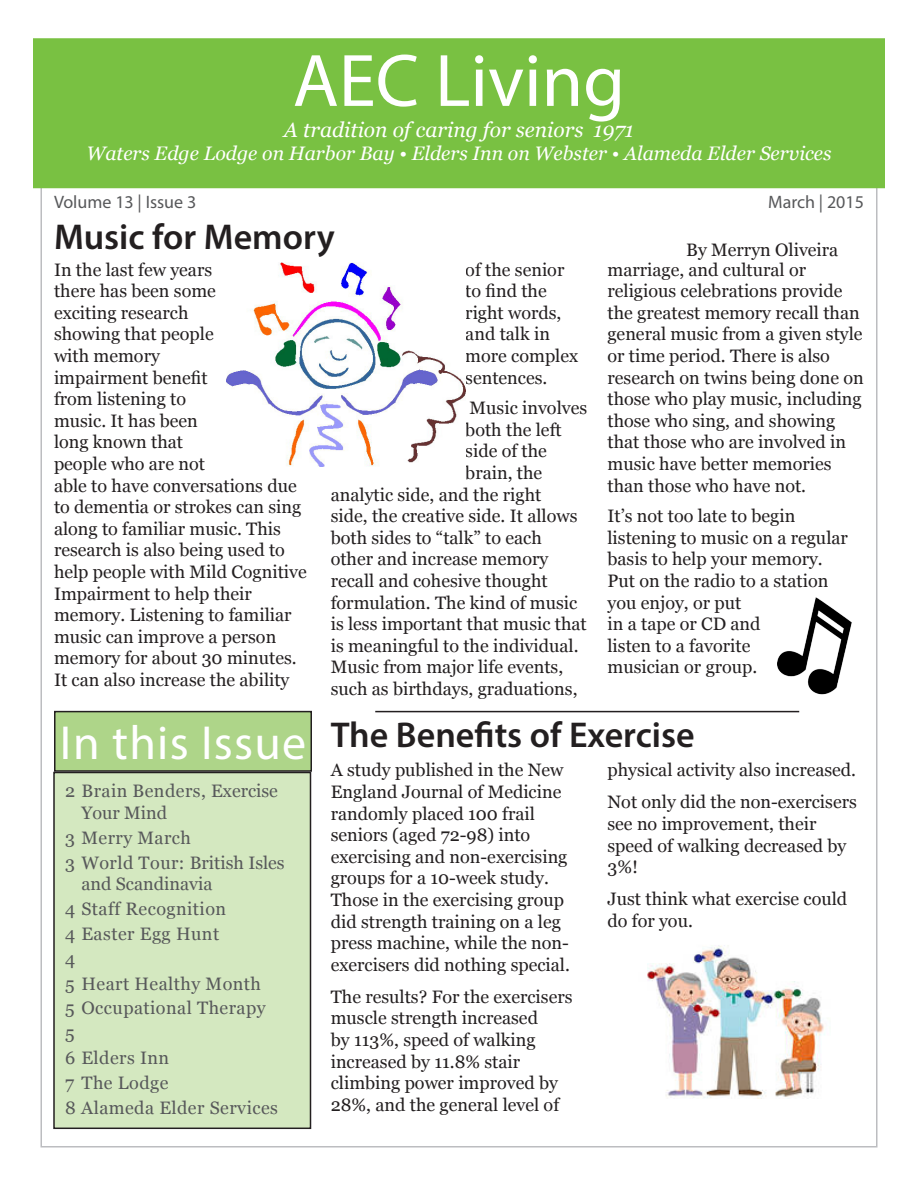
<style>
.page{position:relative;width:918px;height:1188px;background:#fff}
.page>*{position:absolute;margin:0;border:0;box-sizing:border-box;transform-origin:0 0}
.t1{font:75px "Myriad Pro";color:#fff}
.t2{font:48px "Myriad Pro";letter-spacing:.025em;color:#fff}
.t3{font:600 36px "Myriad Pro";color:#231f20}
.t4{font:italic 21px "Georgia";color:#fff}
.t5{font:italic 19.5px "Georgia";color:#fff}
.t6{font:18px/21.6px "Georgia";color:#231f20}
.t7{font:18px "Georgia";letter-spacing:.025em;color:#57585a}
.t8{font:18px/21.6px "Georgia";color:#57585a}
.t9{font:18px "Myriad Pro";color:#57585a}
</style>
<div class="page">
<div style="left:33px;top:38px;width:852px;height:150px;background:#79c142;border:2px solid #79c142"></div>
<div style="left:54px;top:772px;width:256px;height:356px;background:#d4e8c0"></div>
<div style="left:53px;top:772px;width:258px;height:357px;border:2px solid #231f20"></div>
<div style="left:55px;top:712px;width:256px;height:59px;background:#aed589"></div>
<div style="left:54px;top:711px;width:258px;height:61px;border:2px solid #231f20"></div>
<hr style="left:375px;top:711px;width:424px;height:1px;background:#231f20">
<img style="left:647px;top:945px;width:178px;height:154px">
<img style="left:226px;top:262px;width:239px;height:205px">
<img style="left:778px;top:598px;width:74px;height:97px">
<p class="t1" style="left:293px;top:34px;width:334px">AEC Living</p>
<p class="t4" style="left:284px;top:116px;width:351px">A tradition of caring for seniors 1971</p>
<p class="t5" style="left:86px;top:141px;width:747px">Waters Edge Lodge on Harbor Bay • Elders Inn on Webster • Alameda Elder Services</p>
<p class="t9" style="left:54px;top:191px;width:144px">Volume 13 | Issue 3</p>
<p class="t3" style="left:54px;top:214px;width:282px">Music for Memory</p>
<p class="t6" style="left:54px;top:259px;width:254px">In the last few years<br>there has been some<br>exciting research<br>showing that people<br>with memory<br>impairment benefit<br>from listening to<br>music. It has been<br>long known that<br>people who are not<br>able to have conversations due to dementia or strokes can sing along to familiar music. This research is also being used to help people with Mild Cognitive<br>Impairment to help their memory. Listening to familiar music can improve a person memory for about 30 minutes.<br>It can also increase the ability</p>
<p class="t6" style="left:465px;top:259px;width:114px">of the senior to find the right words, and talk in more complex sentences.</p>
<p class="t6" style="left:470px;top:398px;width:119px">Music involves</p>
<p class="t6" style="left:465px;top:419px;width:98px">both the left</p>
<p class="t6" style="left:465px;top:441px;width:83px">side of the</p>
<p class="t6" style="left:465px;top:462px;width:79px">brain, the</p>
<p class="t6" style="left:331px;top:484px;width:212px">analytic side, and the right</p>
<p class="t6" style="left:331px;top:506px;width:248px">side, the creative side. It allows</p>
<p class="t6" style="left:331px;top:527px;width:213px">both sides to “talk” to each</p>
<p class="t6" style="left:331px;top:549px;width:219px">other and increase memory</p>
<p class="t6" style="left:331px;top:570px;width:218px">recall and cohesive thought</p>
<p class="t6" style="left:331px;top:592px;width:248px">formulation. The kind of music</p>
<p class="t6" style="left:331px;top:614px;width:258px">is less important that music that</p>
<p class="t6" style="left:331px;top:635px;width:249px">is meaningful to the individual.</p>
<p class="t6" style="left:331px;top:657px;width:234px">Music from major life events,</p>
<p class="t6" style="left:331px;top:678px;width:248px">such as birthdays, graduations,</p>
<p class="t9" style="left:768px;top:191px;width:97px">March | 2015</p>
<p class="t6" style="left:686px;top:239px;width:154px">By Merryn Oliveira</p>
<p class="t6" style="left:608px;top:259px;width:258px">marriage, and cultural or religious celebrations provide the greatest memory recall than general music from a given style or time period. There is also research on twins being done on those who play music, including those who sing, and showing that those who are involved in music have better memories than those who have not.</p>
<p class="t6" style="left:608px;top:506px;width:242px">It’s not too late to begin listening to music on a regular basis to help your memory.<br>Put on the radio to a station you enjoy, or put<br>in a tape or CD and<br>listen to a favorite<br>musician or group.</p>
<p class="t2" style="left:60px;top:714px;width:248px">In this Issue</p>
<p class="t8" style="left:81px;top:781px;width:198px;text-indent:-16px">2 Brain Benders, Exercise<br>Your Mind</p>
<p class="t7" style="left:65px;top:827px;width:127px">3 Merry March</p>
<p class="t8" style="left:81px;top:852px;width:205px;text-indent:-16px">3 World Tour: British Isles and Scandinavia</p>
<p class="t7" style="left:65px;top:898px;width:162px">4 Staff Recognition</p>
<p class="t7" style="left:65px;top:923px;width:156px">4 Easter Egg Hunt</p>
<p class="t7" style="left:65px;top:948px;width:12px">4</p>
<p class="t7" style="left:65px;top:973px;width:197px">5 Heart Healthy Month</p>
<p class="t7" style="left:65px;top:997px;width:202px">5 Occupational Therapy</p>
<p class="t7" style="left:65px;top:1022px;width:11px">5</p>
<p class="t7" style="left:65px;top:1047px;width:105px">6 Elders Inn</p>
<p class="t7" style="left:65px;top:1072px;width:105px">7 The Lodge</p>
<p class="t7" style="left:65px;top:1097px;width:214px">8 Alameda Elder Services</p>
<p class="t3" style="left:331px;top:712px;width:365px">The Benefits of Exercise</p>
<p class="t6" style="left:331px;top:760px;width:241px">A study published in the New<br>England Journal of Medicine randomly placed 100 frail seniors (aged 72-98) into exercising and non-exercising groups for a 10-week study.<br>Those in the exercising group did strength training on a leg press machine, while the non&shy;exercisers did nothing special.</p>
<p class="t6" style="left:331px;top:986px;width:243px">The results? For the exercisers muscle strength increased<br>by 113%, speed of walking increased by 11.8% stair climbing power improved by<br>28%, and the general level of</p>
<p class="t6" style="left:608px;top:760px;width:250px">physical activity also increased.</p>
<p class="t6" style="left:608px;top:792px;width:251px">Not only did the non-exercisers see no improvement, their speed of walking decreased by<br>3%!</p>
<p class="t6" style="left:608px;top:889px;width:241px">Just think what exercise could do for you.</p>
</div>
